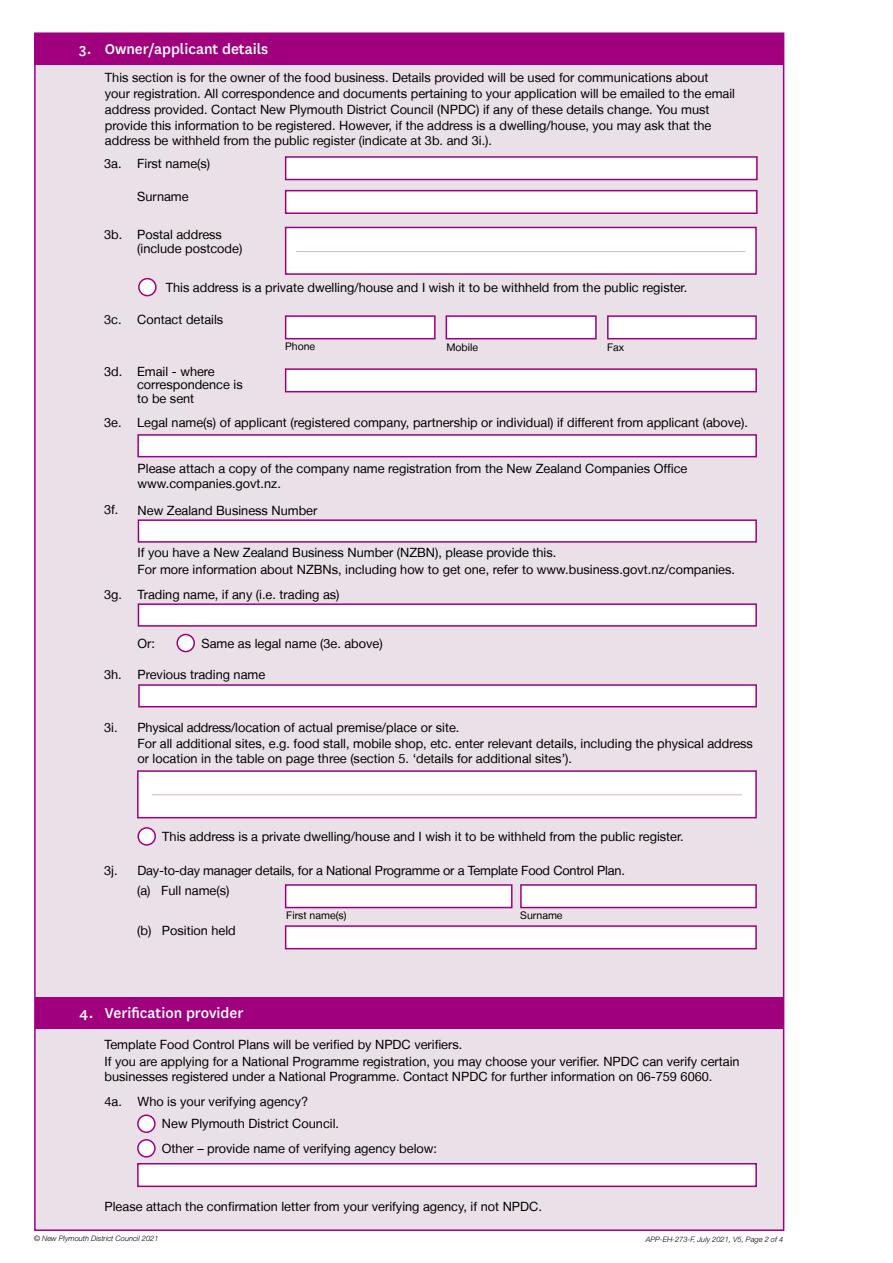
<style>
.page{position:relative;width:893px;height:1263px;background:#fff}
.page>*{position:absolute;margin:0;border:0;box-sizing:border-box;transform-origin:0 0}
.t1{font:500 16.5px "National";color:#fff}
.t2{font:12.75px/15.8px "Helvetica Neue LT";color:#000}
.t3{font:10.5px "Helvetica Neue LT";color:#000}
.t4{font:italic 300 7.5px "Helvetica Neue LT Std";color:#000}
</style>
<div class="page">
<div style="left:34px;top:32px;width:750px;height:1199px;background:#eae0e8;border:2px solid #a0007d"></div>
<div style="left:35px;top:33px;width:748px;height:32px;background:#a0007d"></div>
<div style="left:35px;top:997px;width:748px;height:31px;background:#a0007d"></div>
<div style="left:137px;top:434px;width:620px;height:23px;background:#fff;border:2px solid #a0007d"></div>
<div style="left:138px;top:519px;width:619px;height:24px;background:#fff;border:2px solid #a0007d"></div>
<div style="left:177px;top:634px;width:17px;height:17px;background:#fff;border-radius:50%"></div>
<div style="left:176px;top:634px;width:19px;height:18px;border:2px solid #a0007d;border-radius:50%"></div>
<div style="left:138px;top:603px;width:619px;height:24px;background:#fff;border:2px solid #a0007d"></div>
<div style="left:285px;top:925px;width:472px;height:24px;background:#fff;border:2px solid #a0007d"></div>
<div style="left:285px;top:884px;width:227px;height:24px;background:#fff;border:2px solid #a0007d"></div>
<div style="left:520px;top:884px;width:237px;height:24px;background:#fff;border:2px solid #a0007d"></div>
<div style="left:607px;top:315px;width:150px;height:24px;background:#fff;border:2px solid #a0007d"></div>
<div style="left:446px;top:315px;width:151px;height:24px;background:#fff;border:2px solid #a0007d"></div>
<div style="left:285px;top:315px;width:151px;height:24px;background:#fff;border:2px solid #a0007d"></div>
<div style="left:285px;top:368px;width:472px;height:24px;background:#fff;border:2px solid #a0007d"></div>
<div style="left:138px;top:828px;width:17px;height:17px;background:#fff;border-radius:50%"></div>
<div style="left:137px;top:827px;width:19px;height:19px;border:2px solid #a0007d;border-radius:50%"></div>
<div style="left:137px;top:770px;width:620px;height:48px;background:#fff;border:2px solid #a0007d"></div>
<hr style="left:152px;top:794px;width:590px;height:1px;background:#d2b6c9">
<div style="left:138px;top:1115px;width:17px;height:17px;background:#fff;border-radius:50%"></div>
<div style="left:137px;top:1114px;width:19px;height:19px;border:2px solid #a0007d;border-radius:50%"></div>
<div style="left:138px;top:1140px;width:17px;height:17px;background:#fff;border-radius:50%"></div>
<div style="left:137px;top:1139px;width:19px;height:18px;border:2px solid #a0007d;border-radius:50%"></div>
<div style="left:137px;top:1163px;width:620px;height:24px;background:#fff;border:2px solid #a0007d"></div>
<div style="left:285px;top:227px;width:472px;height:48px;background:#fff;border:2px solid #a0007d"></div>
<hr style="left:296px;top:251px;width:449px;height:1px;background:#d2b6c9">
<div style="left:139px;top:279px;width:17px;height:17px;background:#fff;border-radius:50%"></div>
<div style="left:138px;top:278px;width:19px;height:18px;border:2px solid #a0007d;border-radius:50%"></div>
<div style="left:138px;top:684px;width:619px;height:23px;background:#fff;border:2px solid #a0007d"></div>
<div style="left:285px;top:156px;width:473px;height:24px;background:#fff;border:2px solid #a0007d"></div>
<div style="left:285px;top:190px;width:472px;height:24px;background:#fff;border:2px solid #a0007d"></div>
<p class="t1" style="left:79px;top:38px;width:191px">3. Owner/applicant details</p>
<p class="t2" style="left:105px;top:70px;width:632px">This section is for the owner of the food business. Details provided will be used for communications about your registration. All correspondence and documents pertaining to your application will be emailed to the email address provided. Contact New Plymouth District Council (NPDC) if any of these details change. You must provide this information to be registered. However, if the address is a dwelling/house, you may ask that the address be withheld from the public register (indicate at 3b. and 3i.).</p>
<p class="t2" style="left:104px;top:156px;width:108px">3a. First name(s)</p>
<p class="t2" style="left:137px;top:188px;width:53px">Surname</p>
<p class="t2" style="left:104px;top:227px;width:20px">3b.</p>
<p class="t2" style="left:137px;top:228px;width:107px;line-height:13.5px">Postal address (include postcode)</p>
<p class="t2" style="left:166px;top:280px;width:523px">This address is a private dwelling/house and I wish it to be withheld from the public register.</p>
<p class="t2" style="left:104px;top:312px;width:19px">3c.</p>
<p class="t2" style="left:137px;top:312px;width:88px">Contact details</p>
<p class="t3" style="left:285px;top:340px;width:32px">Phone</p>
<p class="t3" style="left:446px;top:341px;width:33px">Mobile</p>
<p class="t3" style="left:607px;top:341px;width:19px">Fax</p>
<p class="t2" style="left:104px;top:363px;width:20px">3d.</p>
<p class="t2" style="left:137px;top:364px;width:107px;line-height:13.5px">Email - where correspondence is to be sent</p>
<p class="t2" style="left:104px;top:414px;width:645px">3e. Legal name(s) of applicant (registered company, partnership or individual) if different from applicant (above).</p>
<p class="t2" style="left:138px;top:461px;width:551px;line-height:15px">Please attach a copy of the company name registration from the New Zealand Companies Office www.companies.govt.nz.</p>
<p class="t2" style="left:104px;top:502px;width:215px">3f. New Zealand Business Number</p>
<p class="t2" style="left:138px;top:544px;width:599px;line-height:16.5px">If you have a New Zealand Business Number (NZBN), please provide this.<br>For more information about NZBNs, including how to get one, refer to www.business.govt.nz/companies.</p>
<p class="t2" style="left:104px;top:586px;width:19px">3g.</p>
<p class="t2" style="left:202px;top:635px;width:183px">Same as legal name (3e. above)</p>
<p class="t2" style="left:138px;top:586px;width:203px">Trading name, if any (i.e. trading as)</p>
<p class="t2" style="left:138px;top:635px;width:19px">Or:</p>
<p class="t2" style="left:104px;top:667px;width:163px">3h. Previous trading name</p>
<p class="t2" style="left:138px;top:718px;width:617px;line-height:16.6px;text-indent:-33px">3i. Physical address/location of actual premise/place or site.<br>For all additional sites, e.g. food stall, mobile shop, etc. enter relevant details, including the physical address</p>
<p class="t2" style="left:138px;top:751px;width:436px">or location in the table on page three (section 5. ‘details for additional sites’).</p>
<p class="t2" style="left:162px;top:828px;width:523px">This address is a private dwelling/house and I wish it to be withheld from the public register.</p>
<p class="t2" style="left:104px;top:862px;width:522px">3j. Day-to-day manager details, for a National Programme or a Template Food Control Plan.</p>
<p class="t2" style="left:137px;top:882px;width:94px">(a) Full name(s)</p>
<p class="t2" style="left:137px;top:923px;width:100px">(b) Position held</p>
<p class="t1" style="left:79px;top:1001px;width:166px">4. Verification provider</p>
<p class="t3" style="left:286px;top:909px;width:62px">First name(s)</p>
<p class="t3" style="left:520px;top:909px;width:44px">Surname</p>
<p class="t2" style="left:105px;top:1036px;width:359px">Template Food Control Plans will be verified by NPDC verifiers.</p>
<p class="t2" style="left:105px;top:1054px;width:636px;line-height:15px">If you are applying for a National Programme registration, you may choose your verifier. NPDC can verify certain businesses registered under a National Programme. Contact NPDC for further information on 06-759 6060.</p>
<p class="t2" style="left:105px;top:1093px;width:19px">4a.</p>
<p class="t2" style="left:138px;top:1093px;width:172px">Who is your verifying agency?</p>
<p class="t2" style="left:162px;top:1111px;width:277px;line-height:24.5px">New Plymouth District Council.<br>Other – provide name of verifying agency below:</p>
<p class="t2" style="left:105px;top:1198px;width:439px">Please attach the confirmation letter from your verifying agency, if not NPDC.</p>
<p class="t4" style="left:34px;top:1234px;width:126px">© New Plymouth District Council 2021</p>
<p class="t4" style="left:646px;top:1234px;width:139px">APP-EH-273-F, July 2021, V5, Page 2 of 4</p>
</div>
